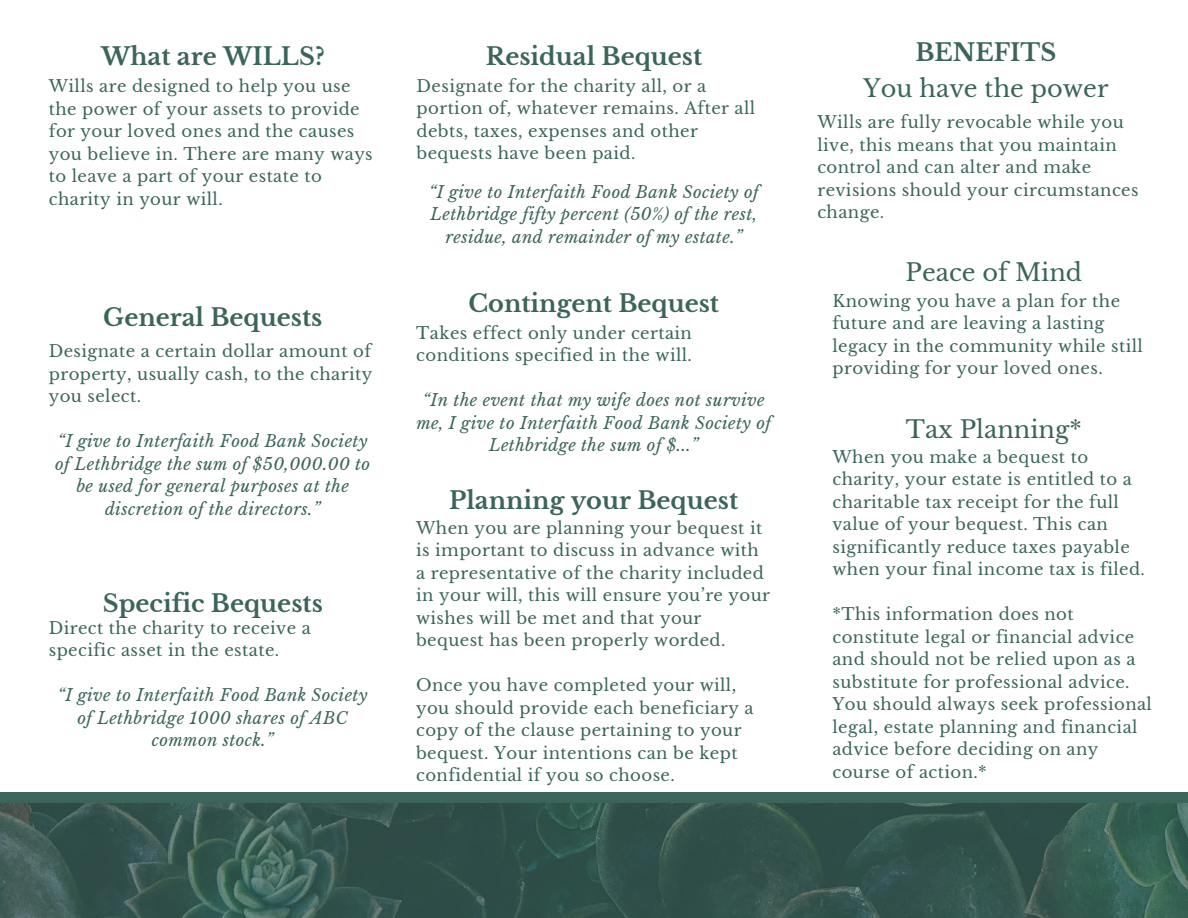
<style>
.page{position:relative;width:1188px;height:918px;background:#fff}
.page>*{position:absolute;margin:0;border:0;box-sizing:border-box;transform-origin:0 0}
.t1{font:700 24px "Libre Baskerville";color:#3b655b}
.t2{font:24px "Libre Baskerville";color:#3b655b}
.t3{font:16.5px/22.5px "Libre Baskerville";letter-spacing:.025em;color:#3b655b}
.t4{font:italic 16.5px/22.5px "Libre Baskerville";letter-spacing:.025em;color:#3b655b;text-align:center}
</style>
<div class="page">
<div style="left:0;top:793px;width:1188px;height:125px;background:#3b655b"></div>
<img style="left:0;top:804px;width:1188px;height:114px">
<h1 class="t1" style="left:101px;top:41px;width:225px">What are WILLS?</h1>
<p class="t3" style="left:49px;top:75px;width:326px">Wills are designed to help you use the power of your assets to provide for your loved ones and the causes you believe in. There are many ways to leave a part of your estate to charity in your will.</p>
<h1 class="t1" style="left:103px;top:303px;width:221px">General Bequests</h1>
<p class="t3" style="left:49px;top:340px;width:325px;text-align:justify">Designate a certain dollar amount of property, usually cash, to the charity you select.</p>
<p class="t4" style="left:55px;top:430px;width:317px">“I give to Interfaith Food Bank Society of Lethbridge the sum of $50,000.00 to be used for general purposes at the discretion of the directors.”</p>
<h1 class="t1" style="left:103px;top:589px;width:221px">Specific Bequests</h1>
<p class="t3" style="left:49px;top:617px;width:264px">Direct the charity to receive a specific asset in the estate.</p>
<p class="t4" style="left:58px;top:684px;width:311px">“I give to Interfaith Food Bank Society of Lethbridge 1000 shares of ABC common stock.”</p>
<h1 class="t1" style="left:486px;top:41px;width:218px">Residual Bequest</h1>
<p class="t3" style="left:417px;top:75px;width:340px">Designate for the charity all, or a portion of, whatever remains. After all debts, taxes, expenses and other bequests have been paid.</p>
<p class="t4" style="left:429px;top:181px;width:331px">“I give to Interfaith Food Bank Society of<br>Lethbridge fifty percent (50%) of the rest, residue, and remainder of my estate.”</p>
<h1 class="t1" style="left:468px;top:289px;width:252px">Contingent Bequest</h1>
<p class="t3" style="left:416px;top:322px;width:277px">Takes effect only under certain conditions specified in the will.</p>
<p class="t4" style="left:417px;top:389px;width:356px">“In the event that my wife does not survive me, I give to Interfaith Food Bank Society of<br>Lethbridge the sum of $...”</p>
<h1 class="t1" style="left:449px;top:485px;width:290px">Planning your Bequest</h1>
<p class="t3" style="left:416px;top:517px;width:355px">When you are planning your bequest it is important to discuss in advance with a representative of the charity included in your will, this will ensure you’re your wishes will be met and that your bequest has been properly worded.</p>
<p class="t3" style="left:416px;top:674px;width:339px">Once you have completed your will, you should provide each beneficiary a copy of the clause pertaining to your bequest. Your intentions can be kept confidential if you so choose.</p>
<h1 class="t1" style="left:915px;top:38px;width:142px">BENEFITS</h1>
<h1 class="t2" style="left:863px;top:74px;width:247px">You have the power</h1>
<p class="t3" style="left:817px;top:111px;width:323px">Wills are fully revocable while you live, this means that you maintain control and can alter and make revisions should your circumstances change.</p>
<h1 class="t2" style="left:906px;top:258px;width:178px">Peace of Mind</h1>
<p class="t3" style="left:832px;top:290px;width:312px">Knowing you have a plan for the future and are leaving a lasting legacy in the community while still providing for your loved ones.</p>
<h1 class="t2" style="left:906px;top:415px;width:178px">Tax Planning*</h1>
<p class="t3" style="left:832px;top:446px;width:314px">When you make a bequest to charity, your estate is entitled to a charitable tax receipt for the full value of your bequest. This can significantly reduce taxes payable when your final income tax is filed.</p>
<p class="t3" style="left:832px;top:603px;width:321px">*This information does not constitute legal or financial advice and should not be relied upon as a substitute for professional advice.<br>You should always seek professional legal, estate planning and financial advice before deciding on any course of action.*</p>
</div>
